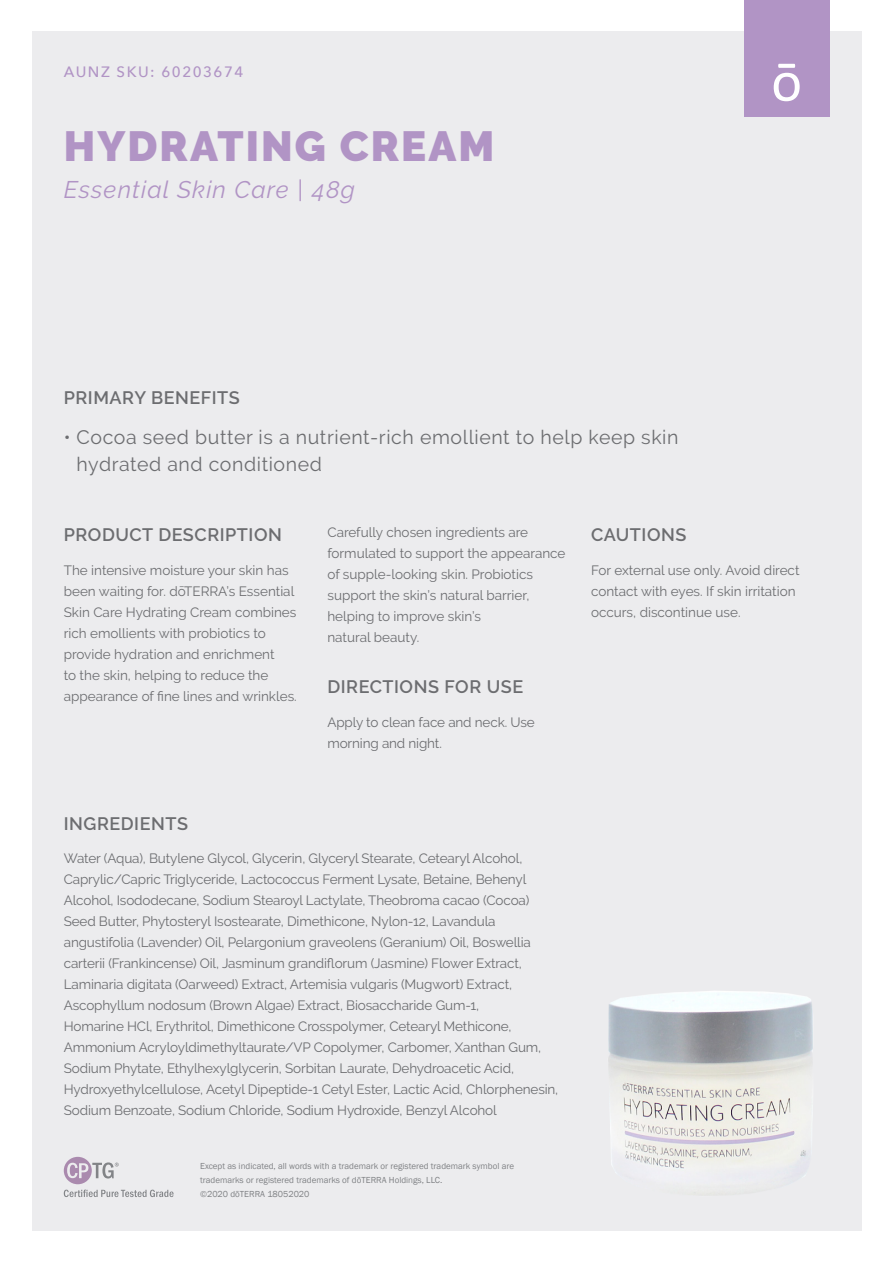
<style>
.page{position:relative;width:893px;height:1263px;background:#fff}
.page>*{position:absolute;margin:0;border:0;box-sizing:border-box;transform-origin:0 0}
.Product_Name{font:900 42px "Raleway";letter-spacing:.05em;color:#b194c5}
.Botanical_Name{font:italic 24px "Raleway";letter-spacing:.05em;color:#b194c5}
.t1{font:19.5px/27px "Raleway";letter-spacing:.03em;color:#6c6d70}
.SUB_HEADER{font:600 18px "Raleway";letter-spacing:.03em;color:#6c6d70}
.Tag_details{font:500 15px "Avenir Next";letter-spacing:.1em;color:#b194c5}
.description{font:13.5px/21px "Raleway";letter-spacing:-.01em;color:#6c6d70}
.t2{font:9px/14.1px "Franklin Gothic";color:#808285}
</style>
<div class="page">
<div style="left:32px;top:32px;width:829px;height:1199px;background:#ececee"></div>
<div style="left:744px;top:0;width:85px;height:116px;background:#b194c5"></div>
<svg style="left:774px;top:64px;width:26px;height:37px"></svg>
<img style="left:608px;top:991px;width:205px;height:204px">
<svg style="left:64px;top:1157px;width:110px;height:40px"></svg>
<p class="Tag_details" style="left:64px;top:59px;width:181px">AUNZ SKU: 60203674</p>
<p class="Product_Name" style="left:64px;top:122px;width:432px">HYDRATING CREAM</p>
<p class="Botanical_Name" style="left:64px;top:175px;width:293px">Essential Skin Care | 48g</p>
<p class="SUB_HEADER" style="left:64px;top:387px;width:178px">PRIMARY BENEFITS</p>
<p class="t1" style="left:77px;top:423px;width:603px;text-indent:-13px">• Cocoa seed butter is a nutrient-rich emollient to help keep skin hydrated and conditioned</p>
<p class="SUB_HEADER" style="left:64px;top:525px;width:220px">PRODUCT DESCRIPTION</p>
<p class="description" style="left:64px;top:560px;width:234px">The intensive moisture your skin has been waiting for. dōTERRA’s Essential Skin Care Hydrating Cream combines rich emollients with probiotics to provide hydration and enrichment<br>to the skin, helping to reduce the appearance of fine lines and wrinkles.</p>
<p class="description" style="left:327px;top:522px;width:240px">Carefully chosen ingredients are formulated to support the appearance of supple-looking skin. Probiotics support the skin’s natural barrier, helping to improve skin’s<br>natural beauty.</p>
<p class="SUB_HEADER" style="left:327px;top:676px;width:197px">DIRECTIONS FOR USE</p>
<p class="description" style="left:327px;top:711px;width:209px">Apply to clean face and neck. Use morning and night.</p>
<p class="SUB_HEADER" style="left:64px;top:813px;width:126px">INGREDIENTS</p>
<p class="description" style="left:64px;top:848px;width:496px">Water (Aqua), Butylene Glycol, Glycerin, Glyceryl Stearate, Cetearyl Alcohol, Caprylic/Capric Triglyceride, Lactococcus Ferment Lysate, Betaine, Behenyl Alcohol, Isododecane, Sodium Stearoyl Lactylate, Theobroma cacao (Cocoa)<br>Seed Butter, Phytosteryl Isostearate, Dimethicone, Nylon-12, Lavandula angustifolia (Lavender) Oil, Pelargonium graveolens (Geranium) Oil, Boswellia carterii (Frankincense) Oil, Jasminum grandiflorum (Jasmine) Flower Extract, Laminaria digitata (Oarweed) Extract, Artemisia vulgaris (Mugwort) Extract, Ascophyllum nodosum (Brown Algae) Extract, Biosaccharide Gum-1,<br>Homarine HCl, Erythritol, Dimethicone Crosspolymer, Cetearyl Methicone, Ammonium Acryloyldimethyltaurate/VP Copolymer, Carbomer, Xanthan Gum, Sodium Phytate, Ethylhexylglycerin, Sorbitan Laurate, Dehydroacetic Acid, Hydroxyethylcellulose, Acetyl Dipeptide-1 Cetyl Ester, Lactic Acid, Chlorphenesin, Sodium Benzoate, Sodium Chloride, Sodium Hydroxide, Benzyl Alcohol</p>
<p class="t2" style="left:200px;top:1159px;width:315px">Except as indicated, all words with a trademark or registered trademark symbol are trademarks or registered trademarks of dōTERRA Holdings, LLC.<br>©2020 dōTERRA 18052020</p>
<p class="SUB_HEADER" style="left:591px;top:525px;width:97px">CAUTIONS</p>
<p class="description" style="left:591px;top:560px;width:210px">For external use only. Avoid direct contact with eyes. If skin irritation occurs, discontinue use.</p>
</div>
